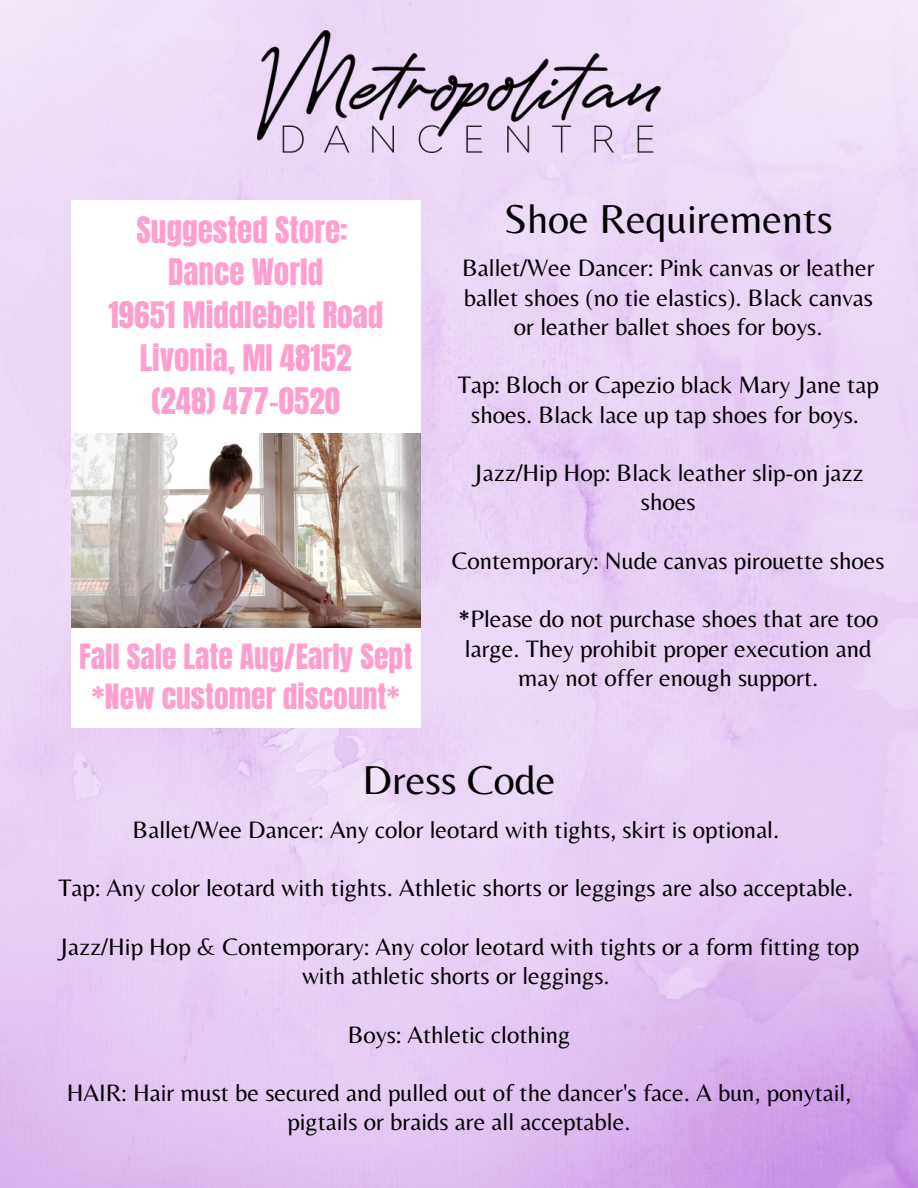
<style>
.page{position:relative;width:918px;height:1188px;background:#fff}
.page>*{position:absolute;margin:0;border:0;box-sizing:border-box;transform-origin:0 0}
.t1{font:42px "Belleza";color:#000}
.t2{font:31.05px "Anton";color:#ff9ed0}
.t3{font:29.55px "Anton";color:#ff9ed0}
.t4{font:24.75px/29.2px "Belleza";color:#000;text-align:center}
</style>
<div class="page">
<img style="left:0;top:0;width:918px;height:1188px">
<img style="left:257px;top:31px;width:404px;height:121px">
<div style="left:71px;top:201px;width:349px;height:527px;background:#fff"></div>
<img style="left:71px;top:434px;width:349px;height:193px">
<p class="t2" style="left:137px;top:207px;width:213px">Suggested Store:</p>
<p class="t2" style="left:168px;top:250px;width:157px">Dance World</p>
<p class="t2" style="left:108px;top:293px;width:276px">19651 Middlebelt Road</p>
<p class="t2" style="left:140px;top:335px;width:213px">Livonia, MI 48152</p>
<p class="t2" style="left:151px;top:378px;width:190px">(248) 477-0520</p>
<p class="t3" style="left:79px;top:635px;width:335px">Fall Sale Late Aug/Early Sept</p>
<p class="t3" style="left:92px;top:676px;width:310px">*New customer discount*</p>
<p class="t1" style="left:504px;top:194px;width:330px">Shoe Requirements</p>
<p class="t4" style="left:462px;top:253px;width:414px">Ballet/Wee Dancer: Pink canvas or leather ballet shoes (no tie elastics). Black canvas or leather ballet shoes for boys.</p>
<p class="t4" style="left:458px;top:370px;width:423px">Tap: Bloch or Capezio black Mary Jane tap shoes. Black lace up tap shoes for boys.</p>
<p class="t4" style="left:473px;top:458px;width:392px">Jazz/Hip Hop: Black leather slip-on jazz shoes</p>
<p class="t4" style="left:452px;top:546px;width:435px">Contemporary: Nude canvas pirouette shoes</p>
<p class="t4" style="left:458px;top:604px;width:422px">*Please do not purchase shoes that are too large. They prohibit proper execution and may not offer enough support.</p>
<p class="t1" style="left:363px;top:755px;width:194px">Dress Code</p>
<p class="t4" style="left:132px;top:815px;width:648px">Ballet/Wee Dancer: Any color leotard with tights, skirt is optional.</p>
<p class="t4" style="left:58px;top:873px;width:796px">Tap: Any color leotard with tights. Athletic shorts or leggings are also acceptable.</p>
<p class="t4" style="left:59px;top:932px;width:802px">Jazz/Hip Hop &amp; Contemporary: Any color leotard with tights or a form fitting top with athletic shorts or leggings.</p>
<p class="t4" style="left:348px;top:1019px;width:224px">Boys: Athletic clothing</p>
<p class="t4" style="left:67px;top:1078px;width:786px">HAIR: Hair must be secured and pulled out of the dancer's face. A bun, ponytail, pigtails or braids are all acceptable.</p>
</div>
